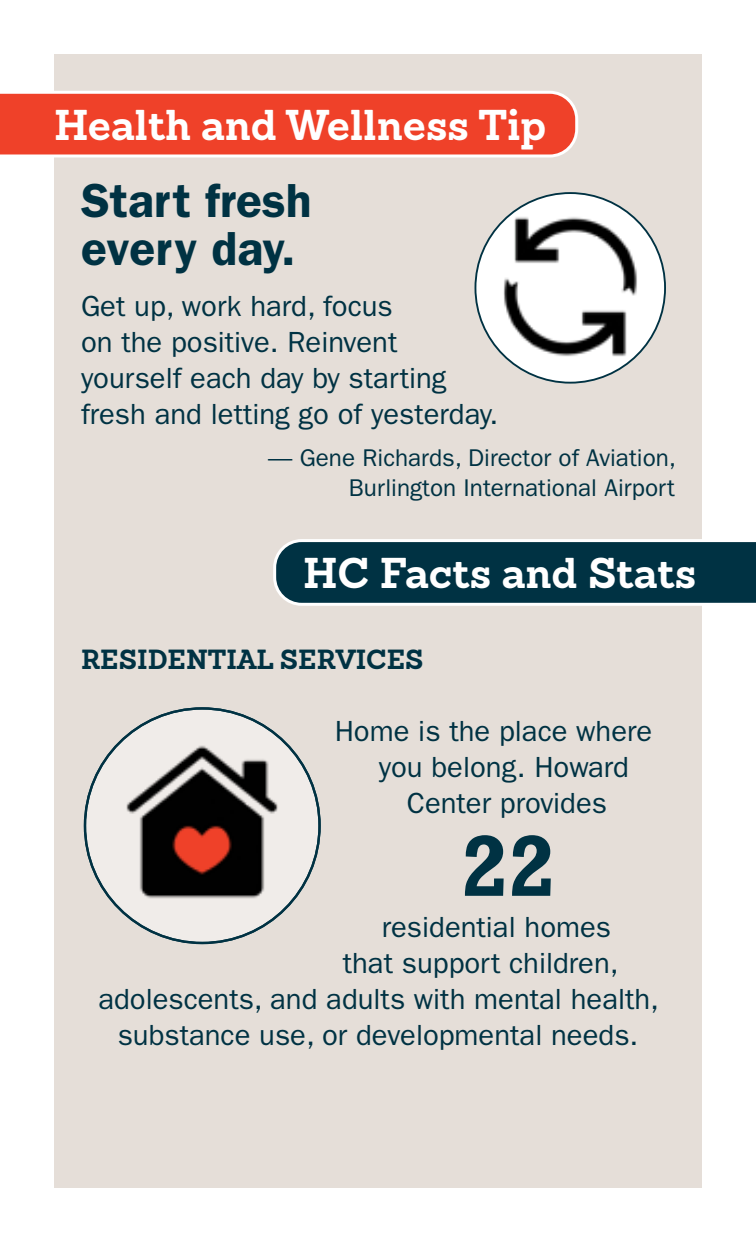
<style>
.page{position:relative;width:756px;height:1242px;background:#fff}
.page>*{position:absolute;margin:0;border:0;box-sizing:border-box;transform-origin:0 0}
.t1{font:700 87.9px "Rockwell";color:#003243}
.t2{font:600 48px/48px "ITC Franklin Gothic Std";color:#003243}
.t3{font:700 42px "Sanchez";color:#fff}
.t4{font:29.4px/36px "ITC Franklin Gothic Std";color:#003243}
.t5{font:700 27px "Sanchez";color:#003243}
.t6{font:24.3px/30.3px "ITC Franklin Gothic Std";color:#003243;text-align:right}
</style>
<div class="page">
<div style="left:54px;top:54px;width:648px;height:1134px;background:#e5ded8"></div>
<img style="left:475px;top:193px;width:190px;height:190px;border-radius:95px">
<svg style="left:0;top:91px;width:578px;height:67px"></svg>
<svg style="left:273px;top:539px;width:483px;height:67px"></svg>
<img style="left:85px;top:708px;width:235px;height:230px">
<h3 class="t3" style="left:54px;top:97px;width:494px">Health and Wellness Tip</h3>
<h2 class="t2" style="left:81px;top:177px;width:232px">Start fresh every day.</h2>
<p class="t4" style="left:81px;top:289px;width:419px">Get up, work hard, focus<br>on the positive. Reinvent yourself each day by starting fresh and letting go of yesterday.</p>
<p class="t6" style="left:268px;top:442px;width:409px">— Gene Richards, Director of Aviation,<br>Burlington International Airport</p>
<h3 class="t3" style="left:303px;top:545px;width:395px">HC Facts and Stats</h3>
<p class="t5" style="left:81px;top:642px;width:344px">RESIDENTIAL SERVICES</p>
<p class="t4" style="left:335px;top:714px;width:319px">Home is the place where</p>
<p class="t4" style="left:379px;top:750px;width:252px">you belong. Howard</p>
<p class="t4" style="left:407px;top:786px;width:202px">Center provides</p>
<h1 class="t1" style="left:461px;top:813px;width:97px">22</h1>
<p class="t4" style="left:382px;top:910px;width:231px">residential homes</p>
<p class="t4" style="left:343px;top:946px;width:277px">that support children,</p>
<p class="t4" style="left:98px;top:982px;width:562px">adolescents, and adults with mental health,</p>
<p class="t4" style="left:118px;top:1018px;width:522px">substance use, or developmental needs.</p>
</div>
